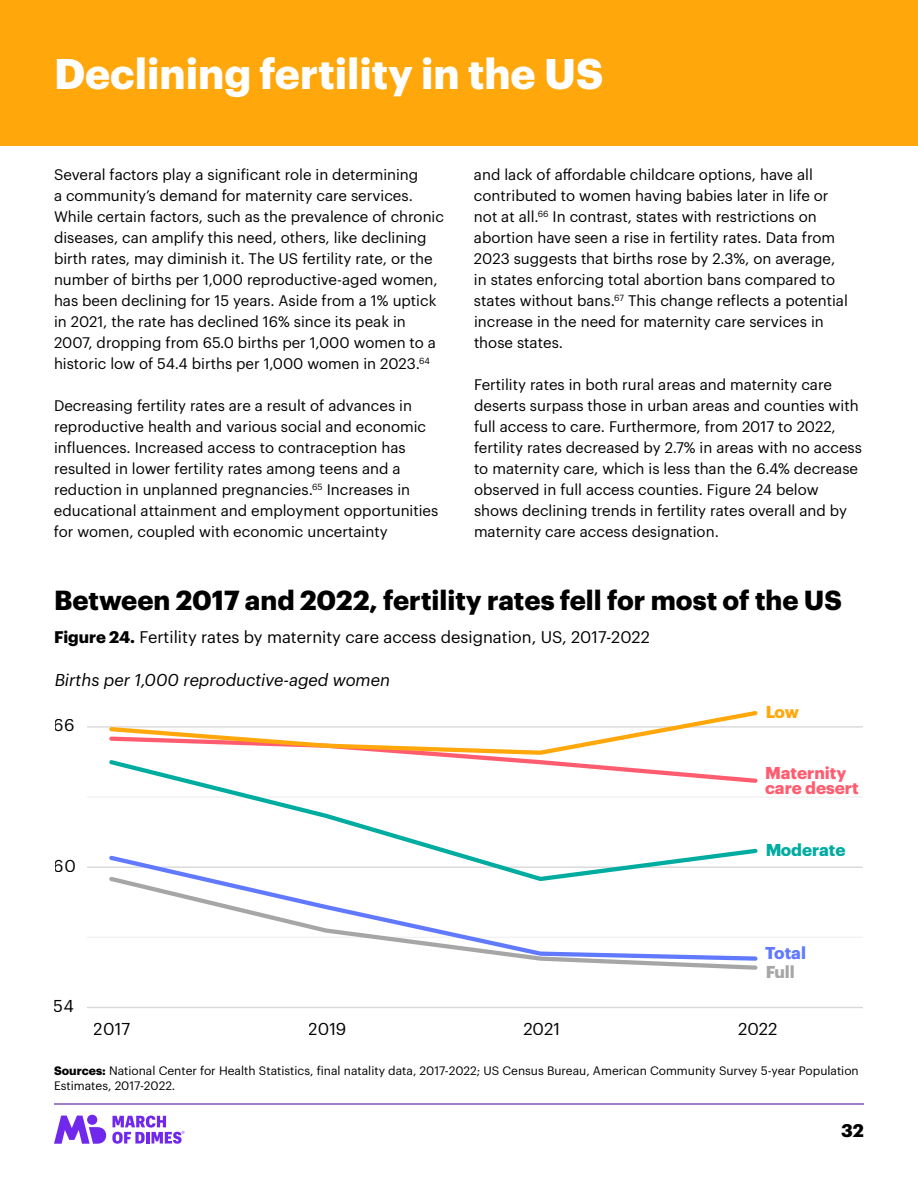
<style>
.page{position:relative;width:918px;height:1188px;background:#fff}
.page>*{position:absolute;margin:0;border:0;box-sizing:border-box;transform-origin:0 0}
.t1{font:700 42px "Graphik";color:#fff}
.t2{font:700 27px "Graphik";color:#000}
.t3{font:700 18px "Graphik";color:#000}
.t4{font:italic 16.8px "Graphik";color:#000}
.t5{font:16.8px "Graphik";letter-spacing:-.005em;color:#000}
.t6{font:700 16.8px/15.8px "Graphik";color:#ff5c70}
.t7{font:700 16.8px "Graphik";color:#00aca0}
.t8{font:700 16.8px "Graphik";color:#6179ff}
.t9{font:700 16.8px "Graphik";color:#a6a6a6}
.t10{font:700 16.8px "Graphik";color:#ffa70b}
.t11{font:16.5px "Graphik";color:#000}
.t12{font:15px/21px "Graphik";color:#000}
.t13{font:12px/15px "Graphik";color:#000}
.s1{font-weight:700}
</style>
<div class="page">
<hr style="left:54px;top:1104px;width:810px;height:1px;background:#409">
<svg style="left:54px;top:1116px;width:52px;height:28px"></svg>
<div style="left:87px;top:1115px;width:10px;height:10px;background:#7029ec;border-radius:50%"></div>
<svg style="left:112px;top:1116px;width:72px;height:28px"></svg>
<div style="left:0;top:0;width:918px;height:146px;background:#ffa70b"></div>
<hr style="left:87px;top:796px;width:776px;height:2px;background:#f2f2f2">
<hr style="left:87px;top:937px;width:776px;height:1px;background:#f2f2f2">
<hr style="left:87px;top:726px;width:776px;height:2px;background:#d9d9d9">
<hr style="left:87px;top:867px;width:776px;height:1px;background:#d9d9d9">
<hr style="left:87px;top:1007px;width:776px;height:1px;background:#d9d9d9">
<svg style="left:107px;top:711px;width:653px;height:46px"></svg>
<svg style="left:109px;top:757px;width:649px;height:96px"></svg>
<svg style="left:597px;top:963px;width:161px;height:7px"></svg>
<svg style="left:106px;top:853px;width:654px;height:110px"></svg>
<h1 class="t1" style="left:54px;top:41px;width:551px">Declining fertility in the US</h1>
<p class="t12" style="left:54px;top:163px;width:392px">Several factors play a significant role in determining<br>a community’s demand for maternity care services.<br>While certain factors, such as the prevalence of chronic diseases, can amplify this need, others, like declining birth rates, may diminish it. The US fertility rate, or the number of births per 1,000 reproductive-aged women, has been declining for 15 years. Aside from a 1% uptick in 2021, the rate has declined 16% since its peak in 2007, dropping from 65.0 births per 1,000 women to a historic low of 54.4 births per 1,000 women in 2023.<sup>64</sup></p>
<p class="t12" style="left:54px;top:394px;width:386px">Decreasing fertility rates are a result of advances in reproductive health and various social and economic influences. Increased access to contraception has resulted in lower fertility rates among teens and a reduction in unplanned pregnancies.<sup>65</sup> Increases in educational attainment and employment opportunities for women, coupled with economic uncertainty</p>
<p class="t12" style="left:474px;top:163px;width:375px">and lack of affordable childcare options, have all contributed to women having babies later in life or not at all.<sup>66</sup> In contrast, states with restrictions on abortion have seen a rise in fertility rates. Data from 2023 suggests that births rose by 2.3%, on average, in states enforcing total abortion bans compared to states without bans.<sup>67</sup> This change reflects a potential increase in the need for maternity care services in those states.</p>
<p class="t12" style="left:474px;top:373px;width:390px">Fertility rates in both rural areas and maternity care deserts surpass those in urban areas and counties with full access to care. Furthermore, from 2017 to 2022, fertility rates decreased by 2.7% in areas with no access to maternity care, which is less than the 6.4% decrease observed in full access counties. Figure 24 below shows declining trends in fertility rates overall and by maternity care access designation.</p>
<h2 class="t2" style="left:54px;top:579px;width:789px">Between 2017 and 2022, fertility rates fell for most of the US</h2>
<p class="t11" style="left:54px;top:624px;width:597px"><span class="s1">Figure 24.</span> Fertility rates by maternity care access designation, US, 2017-2022</p>
<p class="t4" style="left:54px;top:667px;width:337px">Births per 1,000 reproductive-aged women</p>
<p class="t5" style="left:54px;top:713px;width:22px">66</p>
<p class="t5" style="left:54px;top:853px;width:23px">60</p>
<p class="t5" style="left:54px;top:993px;width:22px">54</p>
<p class="t10" style="left:765px;top:699px;width:35px">Low</p>
<p class="t6" style="left:765px;top:763px;width:95px">Maternity care desert</p>
<p class="t7" style="left:765px;top:836px;width:82px">Moderate</p>
<p class="t8" style="left:765px;top:940px;width:42px">Total</p>
<p class="t9" style="left:765px;top:958px;width:31px">Full</p>
<p class="t5" style="left:94px;top:1016px;width:38px">2017</p>
<p class="t5" style="left:309px;top:1016px;width:39px">2019</p>
<p class="t5" style="left:523px;top:1016px;width:38px">2021</p>
<p class="t5" style="left:738px;top:1016px;width:41px">2022</p>
<p class="t13" style="left:54px;top:1062px;width:806px"><span class="s1">Sources:</span> National Center for Health Statistics, final natality data, 2017-2022; US Census Bureau, American Community Survey 5-year Population<br>Estimates, 2017-2022.</p>
<p class="t3" style="left:841px;top:1116px;width:24px">32</p>
</div>
